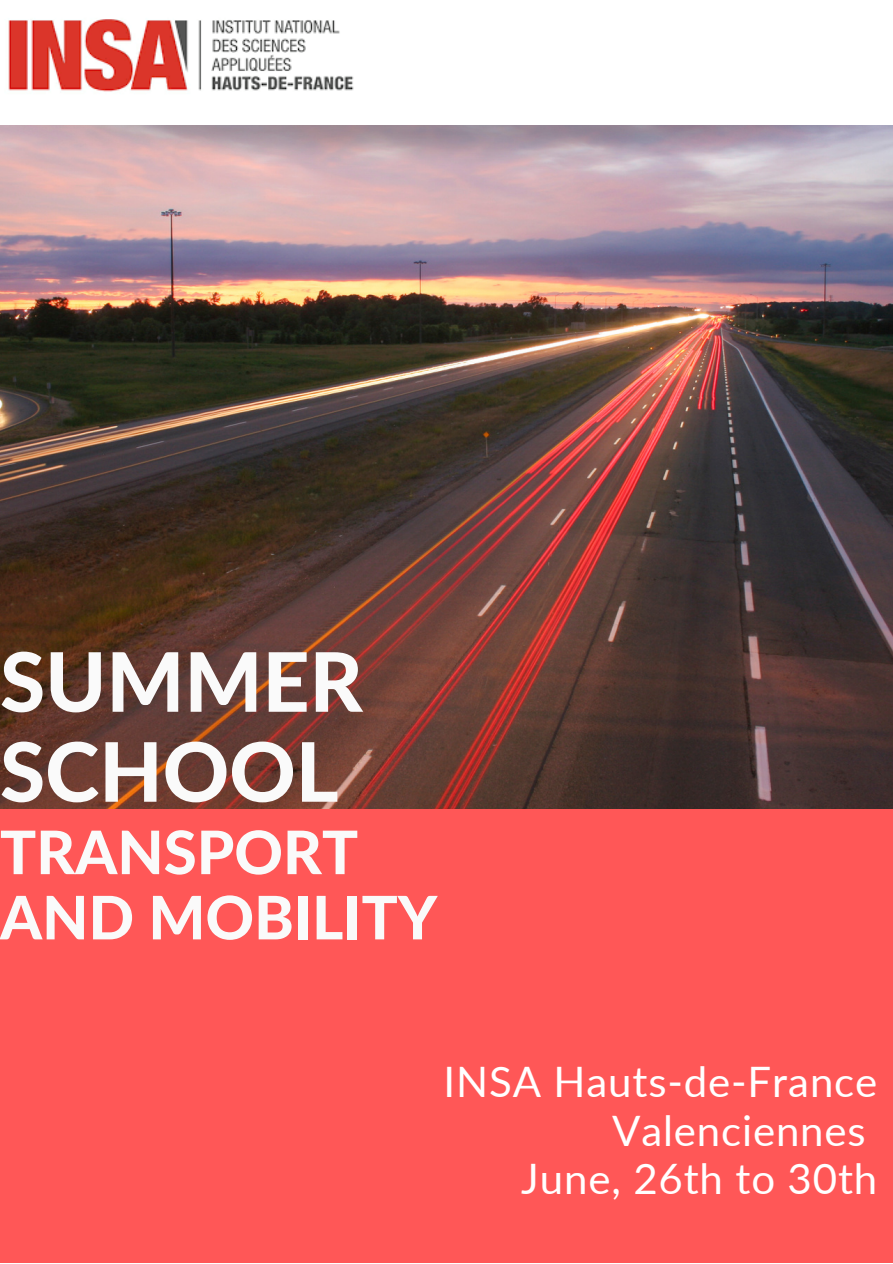
<style>
.page{position:relative;width:893px;height:1264px;background:#fff}
.page>*{position:absolute;margin:0;border:0;box-sizing:border-box;transform-origin:0 0}
.t1{font:800 82.05px/89.8px "Lato";color:#fafafa}
.t2{font:800 60px/65.2px "Lato";color:#fafafa}
.t3{font:42px/48.3px "Lato";letter-spacing:.02em;color:#fff;text-align:right}
</style>
<div class="page">
<img style="left:0;top:217px;width:892px;height:592px">
<div style="left:0;top:809px;width:892px;height:453px;background:#ff5757"></div>
<img style="left:0;top:125px;width:892px;height:92px">
<img style="left:8px;top:19px;width:346px;height:73px">
<h1 class="t1" style="left:0;top:635px;width:364px">SUMMER<br>SCHOOL</h1>
<h2 class="t2" style="left:0;top:818px;width:438px">TRANSPORT<br>AND MOBILITY</h2>
<p class="t3" style="left:443px;top:1056px;width:435px">INSA Hauts-de-France<br>Valenciennes<br>June, 26th to 30th</p>
</div>
